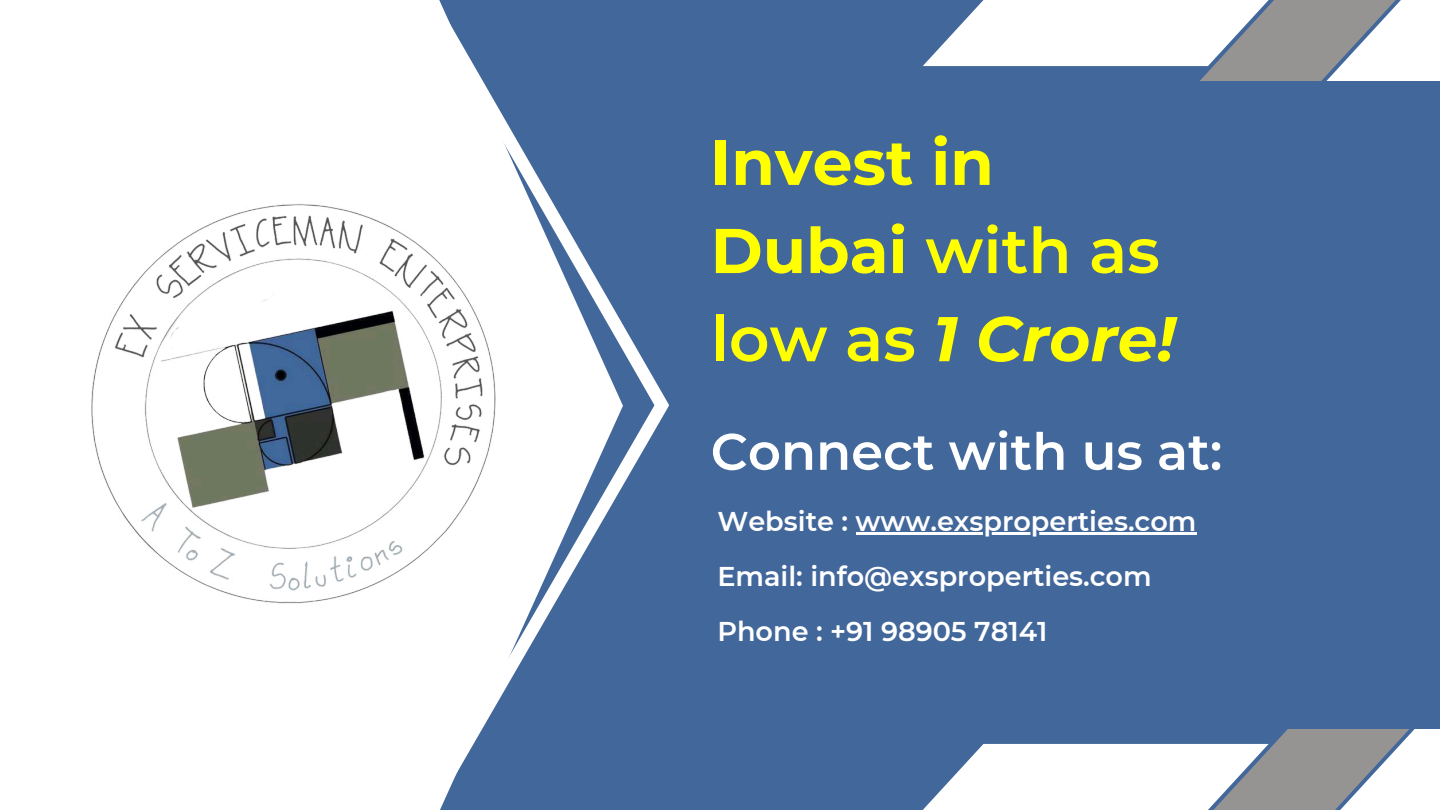
<style>
.page{position:relative;width:1440px;height:810px;background:#42679a}
.page>*{position:absolute;margin:0;border:0;box-sizing:border-box;transform-origin:0 0}
.t1{font:700 63.1px/88.2px "Montserrat";color:#ff0}
.t2{font:600 51.3px "Montserrat";color:#fff}
.t3{font:600 27.1px/54.5px "Montserrat";color:#fff}
.s1{font-weight:600}
.s2{font-style:italic}
</style>
<div class="page">
<div style="left:0;top:0;width:399px;height:810px;background:#fff"></div>
<svg style="left:399px;top:0;width:259px;height:385px"></svg>
<svg style="left:398px;top:385px;width:271px;height:425px"></svg>
<svg style="left:923px;top:0;width:403px;height:81px"></svg>
<svg style="left:923px;top:729px;width:403px;height:81px"></svg>
<svg style="left:1326px;top:0;width:114px;height:81px;background:#d8d8db"></svg>
<svg style="left:1326px;top:729px;width:114px;height:81px;background:#cbcbce"></svg>
<hr style="left:856px;top:532px;width:340px;height:3px;background:#fff">
<div style="left:81px;top:192px;width:426px;height:426px;background:#fff;border-radius:50%"></div>
<img style="left:91px;top:202px;width:405px;height:405px">
<h1 class="t1" style="left:711px;top:118px;width:466px">Invest in<br>Dubai <span class="s1">with as low as</span> <span class="s2">1 Crore!</span></h1>
<h2 class="t2" style="left:711px;top:420px;width:513px">Connect with us at:</h2>
<p class="t3" style="left:717px;top:494px;width:481px">Website : www.exsproperties.com</p>
<p class="t3" style="left:717px;top:549px;width:436px">Email: info@exsproperties.com<br>Phone : +91 98905 78141</p>
</div>
